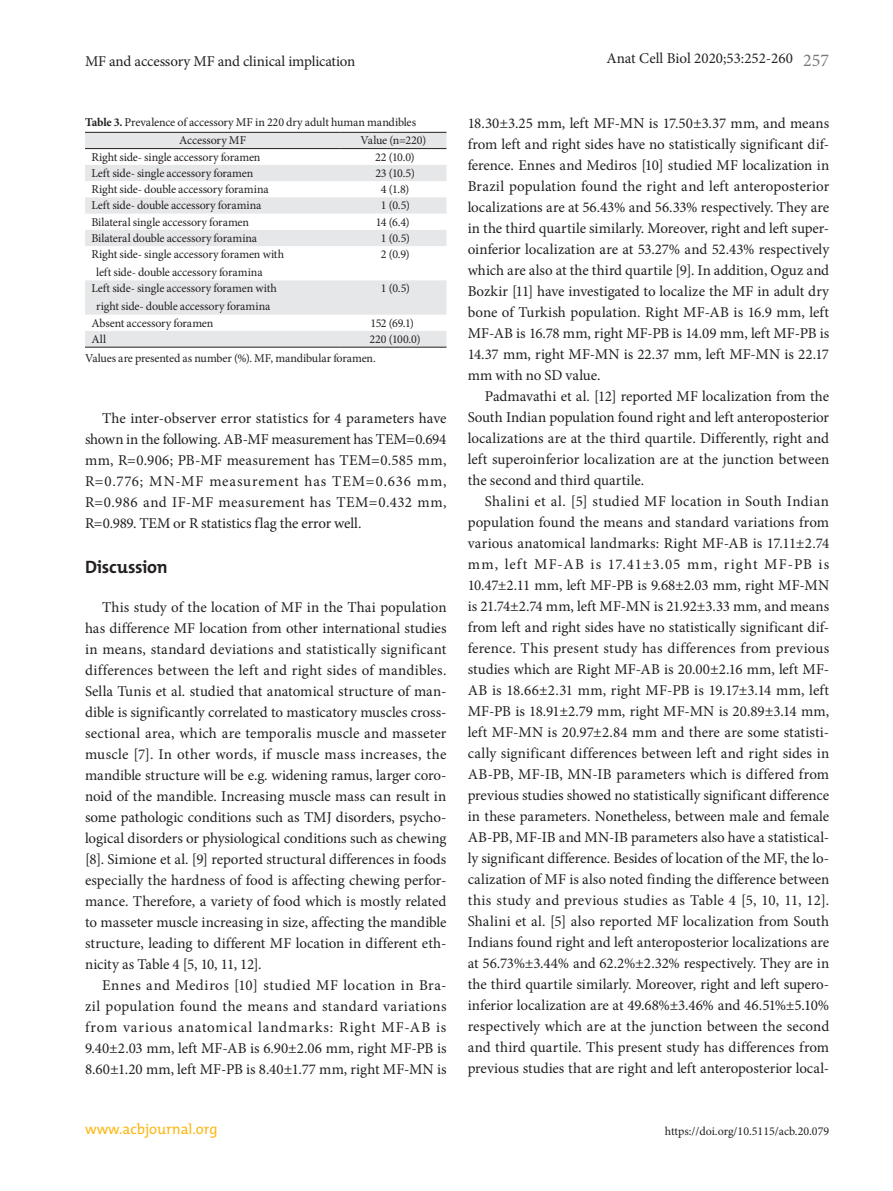
<style>
.page{position:relative;width:893px;height:1191px;background:#fff}
.page>*{position:absolute;margin:0;border:0;box-sizing:border-box;transform-origin:0 0}
.서론{font:700 18px "The Mix";letter-spacing:-.015em;color:#231f20}
.본문{font:15px/21px "Minion Pro";letter-spacing:-.005em;color:#231f20;text-align:justify}
.t1{font:14.7px "The Mix";color:#fcb814}
.표본문{font:12px "Minion Pro";letter-spacing:-.015em;color:#231f20}
.표항목{font:12px "Minion Pro";letter-spacing:-.01em;color:#231f20}
.s1{font-weight:700}
.s2{font-size:18px;color:#76787b}
</style>
<div class="page">
<svg style="left:85px;top:133px;width:361px;height:214px;fill:#e7e8e9"></svg>
<hr style="left:85px;top:132px;width:255px;height:1px;background:#231f20">
<hr style="left:340px;top:132px;width:106px;height:1px;background:#231f20">
<hr style="left:85px;top:148px;width:255px;height:1px;background:#231f20">
<hr style="left:340px;top:148px;width:106px;height:1px;background:#231f20">
<hr style="left:85px;top:347px;width:255px;height:1px;background:#231f20">
<hr style="left:340px;top:347px;width:106px;height:1px;background:#231f20">
<p class="본문" style="left:85px;top:50px;width:272px">MF and accessory MF and clinical implication</p>
<p class="표본문" style="left:85px;top:114px;width:333px"><span class="s1">Table 3.</span> Prevalence of accessory MF in 220 dry adult human mandibles</p>
<p class="표항목" style="left:179px;top:132px;width:68px">Accessory MF</p>
<p class="표항목" style="left:360px;top:132px;width:67px">Value (n=220)</p>
<p class="표본문" style="left:91px;top:149px;width:171px">Right side- single accessory foramen</p>
<p class="표본문" style="left:375px;top:149px;width:41px">22 (10.0)</p>
<p class="표본문" style="left:91px;top:165px;width:163px">Left side- single accessory foramen</p>
<p class="표본문" style="left:375px;top:165px;width:41px">23 (10.5)</p>
<p class="표본문" style="left:91px;top:181px;width:179px">Right side- double accessory foramina</p>
<p class="표본문" style="left:381px;top:181px;width:30px">4 (1.8)</p>
<p class="표본문" style="left:91px;top:197px;width:172px">Left side- double accessory foramina</p>
<p class="표본문" style="left:381px;top:197px;width:31px">1 (0.5)</p>
<p class="표본문" style="left:91px;top:214px;width:159px">Bilateral single accessory foramen</p>
<p class="표본문" style="left:376px;top:214px;width:35px">14 (6.4)</p>
<p class="표본문" style="left:91px;top:230px;width:167px">Bilateral double accessory foramina</p>
<p class="표본문" style="left:381px;top:230px;width:31px">1 (0.5)</p>
<p class="표본문" style="left:91px;top:246px;width:194px">Right side- single accessory foramen with</p>
<p class="표본문" style="left:96px;top:264px;width:168px">left side- double accessory foramina</p>
<p class="표본문" style="left:381px;top:246px;width:30px">2 (0.9)</p>
<p class="표본문" style="left:91px;top:280px;width:187px">Left side- single accessory foramen with</p>
<p class="표본문" style="left:96px;top:298px;width:176px">right side- double accessory foramina</p>
<p class="표본문" style="left:381px;top:280px;width:31px">1 (0.5)</p>
<p class="표본문" style="left:91px;top:315px;width:123px">Absent accessory foramen</p>
<p class="표본문" style="left:370px;top:315px;width:45px">152 (69.1)</p>
<p class="표본문" style="left:91px;top:331px;width:16px">All</p>
<p class="표본문" style="left:370px;top:331px;width:52px">220 (100.0)</p>
<p class="표본문" style="left:85px;top:350px;width:292px">Values are presented as number (%). MF, mandibular foramen.</p>
<p class="본문" style="left:85px;top:408px;width:363px;text-indent:17px">The inter-observer error statistics for 4 parameters have shown in the following. AB-MF measurement has TEM=0.694 mm, R=0.906; PB-MF measurement has TEM=0.585 mm, R=0.776; MN-MF measurement has TEM=0.636 mm, R=0.986 and IF-MF measurement has TEM=0.432 mm, R=0.989. TEM or R statistics flag the error well.</p>
<p class="서론" style="left:85px;top:551px;width:84px">Discussion</p>
<p class="본문" style="left:85px;top:597px;width:363px;text-indent:17px">This study of the location of MF in the Thai population has difference MF location from other international studies in means, standard deviations and statistically significant differences between the left and right sides of mandibles.<br>Sella Tunis et al. studied that anatomical structure of man&shy;dible is significantly correlated to masticatory muscles cross&shy;sectional area, which are temporalis muscle and masseter muscle [7]. In other words, if muscle mass increases, the mandible structure will be e.g. widening ramus, larger coro&shy;noid of the mandible. Increasing muscle mass can result in some pathologic conditions such as TMJ disorders, psycho&shy;logical disorders or physiological conditions such as chewing [8]. Simione et al. [9] reported structural differences in foods especially the hardness of food is affecting chewing perfor&shy;mance. Therefore, a variety of food which is mostly related to masseter muscle increasing in size, affecting the mandible structure, leading to different MF location in different eth&shy;nicity as Table 4 [5, 10, 11, 12].</p>
<p class="본문" style="left:85px;top:975px;width:363px;text-indent:17px">Ennes and Mediros [10] studied MF location in Bra&shy;zil population found the means and standard variations from various anatomical landmarks: Right MF-AB is 9.40±2.03 mm, left MF-AB is 6.90±2.06 mm, right MF-PB is 8.60±1.20 mm, left MF-PB is 8.40±1.77 mm, right MF-MN is</p>
<p class="t1" style="left:85px;top:1117px;width:134px">www.acbjournal.org</p>
<p class="본문" style="left:606px;top:48px;width:224px">Anat Cell Biol 2020;53:252-260 <span class="s2">257</span></p>
<p class="본문" style="left:468px;top:113px;width:363px">18.30±3.25 mm, left MF-MN is 17.50±3.37 mm, and means from left and right sides have no statistically significant dif&shy;ference. Ennes and Mediros [10] studied MF localization in Brazil population found the right and left anteroposterior localizations are at 56.43% and 56.33% respectively. They are in the third quartile similarly. Moreover, right and left super&shy;oinferior localization are at 53.27% and 52.43% respectively which are also at the third quartile [9]. In addition, Oguz and Bozkir [11] have investigated to localize the MF in adult dry bone of Turkish population. Right MF-AB is 16.9 mm, left MF-AB is 16.78 mm, right MF-PB is 14.09 mm, left MF-PB is 14.37 mm, right MF-MN is 22.37 mm, left MF-MN is 22.17 mm with no SD value.</p>
<p class="본문" style="left:468px;top:386px;width:363px;text-indent:17px">Padmavathi et al. [12] reported MF localization from the South Indian population found right and left anteroposterior localizations are at the third quartile. Differently, right and left superoinferior localization are at the junction between the second and third quartile.</p>
<p class="본문" style="left:468px;top:491px;width:363px;text-indent:17px">Shalini et al. [5] studied MF location in South Indian population found the means and standard variations from various anatomical landmarks: Right MF-AB is 17.11±2.74 mm, left MF-AB is 17.41±3.05 mm, right MF-PB is 10.47±2.11 mm, left MF-PB is 9.68±2.03 mm, right MF-MN is 21.74±2.74 mm, left MF-MN is 21.92±3.33 mm, and means from left and right sides have no statistically significant dif&shy;ference. This present study has differences from previous studies which are Right MF-AB is 20.00±2.16 mm, left MF-AB is 18.66±2.31 mm, right MF-PB is 19.17±3.14 mm, left MF-PB is 18.91±2.79 mm, right MF-MN is 20.89±3.14 mm, left MF-MN is 20.97±2.84 mm and there are some statisti&shy;cally significant differences between left and right sides in AB-PB, MF-IB, MN-IB parameters which is differed from previous studies showed no statistically significant difference in these parameters. Nonetheless, between male and female AB-PB, MF-IB and MN-IB parameters also have a statistical&shy;ly significant difference. Besides of location of the MF, the lo&shy;calization of MF is also noted finding the difference between this study and previous studies as Table 4 [5, 10, 11, 12].<br>Shalini et al. [5] also reported MF localization from South Indians found right and left anteroposterior localizations are at 56.73%±3.44% and 62.2%±2.32% respectively. They are in the third quartile similarly. Moreover, right and left supero&shy;inferior localization are at 49.68%±3.46% and 46.51%±5.10% respectively which are at the junction between the second and third quartile. This present study has differences from previous studies that are right and left anteroposterior local-</p>
<p class="표본문" style="left:665px;top:1123px;width:166px">https://doi.org/10.5115/acb.20.079</p>
</div>
